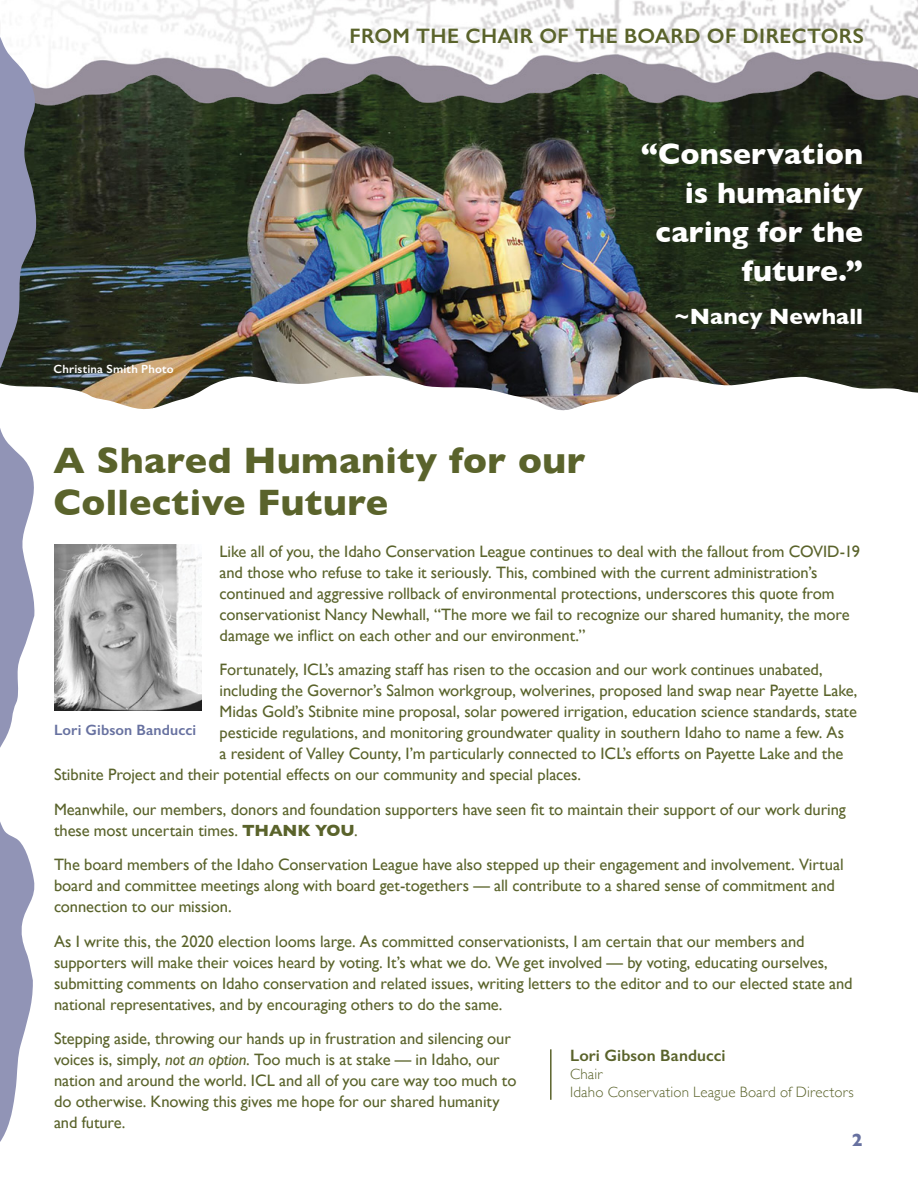
<style>
.page{position:relative;width:918px;height:1188px;background:#fff}
.page>*{position:absolute;margin:0;border:0;box-sizing:border-box;transform-origin:0 0}
.t1{font:700 37.5px/42px "Gill Sans";letter-spacing:.01em;color:#5a632b}
.t2{font:700 30px/39px "Gill Sans";color:#fff;text-align:right}
.t3{font:700 22.5px "Gill Sans";letter-spacing:.005em;color:#fff}
.t4{font:600 21px "Gill Sans";letter-spacing:.015em;color:#5a632b}
.t5{font:700 18px "Gill Sans";color:#6771a0}
.t6{font:16.5px/21px "Gill Sans";letter-spacing:-.005em;color:#5a632b}
.t7{font:600 16.5px "Gill Sans";letter-spacing:.005em;color:#5a632b}
.t8{font:300 15px/18px "Gill Sans";letter-spacing:.01em;color:#5a632b}
.t9{font:600 15px "Gill Sans";letter-spacing:.01em;color:#6771a0}
.t10{font:600 12px "Gill Sans";letter-spacing:.02em;color:#fff}
.s1{font-weight:700}
.s2{font-style:italic}
</style>
<div class="page">
<img style="left:39px;top:130px;width:879px;height:244px">
<img style="left:39px;top:0;width:879px;height:130px">
<svg style="left:39px;top:374px;width:879px;height:171px"></svg>
<img style="left:54px;top:545px;width:148px;height:165px">
<svg style="left:0;top:37px;width:39px;height:1105px;fill:#9194b6"></svg>
<hr style="left:550px;top:1049px;width:2px;height:51px;background:#5a632b">
<p class="t4" style="left:349px;top:23px;width:516px">FROM THE CHAIR OF THE BOARD OF DIRECTORS</p>
<p class="t10" style="left:53px;top:362px;width:122px">Christina Smith Photo</p>
<h1 class="t1" style="left:53px;top:439px;width:533px">A Shared Humanity for our<br>Collective Future</h1>
<h2 class="t2" style="left:641px;top:133px;width:224px">“Conservation is humanity caring for the future.”</h2>
<h3 class="t3" style="left:675px;top:298px;width:190px">~Nancy Newhall</h3>
<p class="t6" style="left:220px;top:541px;width:642px">Like all of you, the Idaho Conservation League continues to deal with the fallout from COVID-19 and those who refuse to take it seriously. This, combined with the current administration’s continued and aggressive rollback of environmental protections, underscores this quote from conservationist Nancy Newhall, “The more we fail to recognize our shared humanity, the more damage we inflict on each other and our environment.”</p>
<p class="t6" style="left:220px;top:659px;width:605px">Fortunately, ICL’s amazing staff has risen to the occasion and our work continues unabated,</p>
<p class="t6" style="left:220px;top:680px;width:639px">including the Governor’s Salmon workgroup, wolverines, proposed land swap near Payette Lake,</p>
<p class="t6" style="left:220px;top:701px;width:639px">Midas Gold’s Stibnite mine proposal, solar powered irrigation, education science standards, state</p>
<p class="t6" style="left:220px;top:722px;width:626px">pesticide regulations, and monitoring groundwater quality in southern Idaho to name a few. As</p>
<p class="t6" style="left:220px;top:743px;width:625px">a resident of Valley County, I’m particularly connected to ICL’s efforts on Payette Lake and the</p>
<p class="t6" style="left:54px;top:764px;width:529px">Stibnite Project and their potential effects on our community and special places.</p>
<p class="t6" style="left:54px;top:799px;width:793px">Meanwhile, our members, donors and foundation supporters have seen fit to maintain their support of our work during these most uncertain times. <span class="s1">THANK YOU</span>.</p>
<p class="t6" style="left:54px;top:854px;width:791px">The board members of the Idaho Conservation League have also stepped up their engagement and involvement. Virtual board and committee meetings along with board get-togethers — all contribute to a shared sense of commitment and connection to our mission.</p>
<p class="t6" style="left:54px;top:931px;width:800px">As I write this, the 2020 election looms large. As committed conservationists, I am certain that our members and supporters will make their voices heard by voting. It’s what we do. We get involved — by voting, educating ourselves, submitting comments on Idaho conservation and related issues, writing letters to the editor and to our elected state and national representatives, and by encouraging others to do the same.</p>
<p class="t6" style="left:54px;top:1028px;width:464px">Stepping aside, throwing our hands up in frustration and silencing our voices is, simply, <span class="s2">not an option</span>. Too much is at stake — in Idaho, our nation and around the world. ICL and all of you care way too much to do otherwise. Knowing this gives me hope for our shared humanity and future.</p>
<p class="t5" style="left:852px;top:1126px;width:12px">2</p>
<p class="t9" style="left:54px;top:721px;width:144px">Lori Gibson Banducci</p>
<p class="t7" style="left:570px;top:1046px;width:157px">Lori Gibson Banducci</p>
<p class="t8" style="left:570px;top:1065px;width:285px">Chair<br>Idaho Conservation League Board of Directors</p>
</div>
